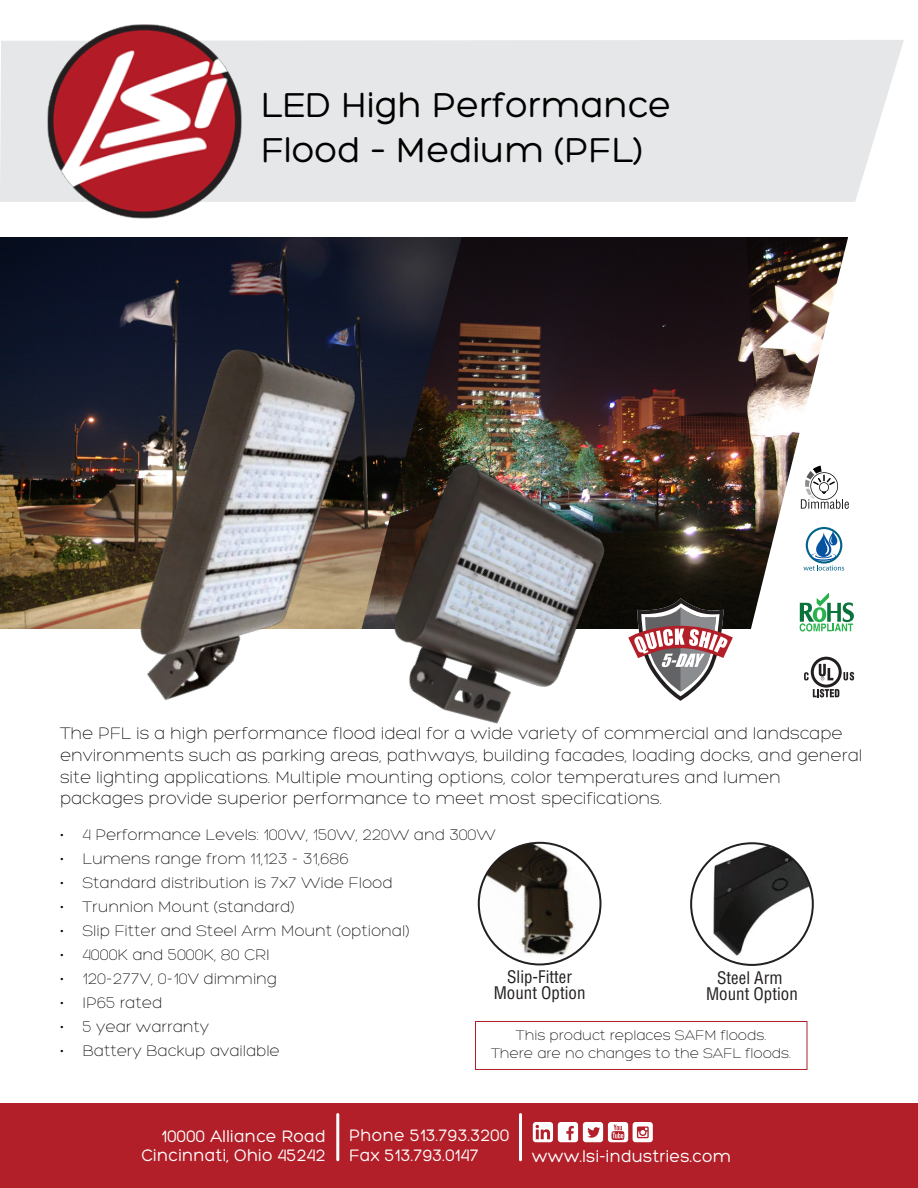
<style>
.page{position:relative;width:918px;height:1188px;background:#fff}
.page>*{position:absolute;margin:0;border:0;box-sizing:border-box;transform-origin:0 0}
.t1{font:37.5px/45px "Hero";color:#000}
.t2{font:300 18px/21.6px "Hero";color:#000}
.t3{font:18px/19.5px "Hero";letter-spacing:.015em;color:#fff;text-align:right;scale:.96 1}
.t4{font:condensed 16.95px/15.9px "Helvetica";color:#231f20;text-align:center}
.t5{font:300 16.5px "Hero";color:#000}
.t6{font:300 15px/18px "Hero";color:#000;text-align:center}
</style>
<div class="page">
<div style="left:0;top:40px;width:904px;height:162px;background:#e6e7e8"></div>
<div style="left:0;top:1104px;width:918px;height:84px;background:#b21f28"></div>
<hr style="left:336px;top:1114px;width:3px;height:46px;background:#fff">
<hr style="left:519px;top:1114px;width:3px;height:46px;background:#fff">
<svg style="left:533px;top:1122px;width:120px;height:20px"></svg>
<img style="left:43px;top:24px;width:203px;height:195px">
<svg style="left:690px;top:842px;width:124px;height:124px"></svg>
<svg style="left:478px;top:842px;width:123px;height:123px"></svg>
<img style="left:462px;top:237px;width:387px;height:393px">
<img style="left:0;top:237px;width:462px;height:392px">
<svg style="left:801px;top:466px;width:48px;height:43px"></svg>
<svg style="left:800px;top:593px;width:54px;height:38px"></svg>
<svg style="left:811px;top:657px;width:31px;height:31px"></svg>
<svg style="left:814px;top:660px;width:25px;height:25px"></svg>
<svg style="left:804px;top:672px;width:5px;height:8px"></svg>
<svg style="left:819px;top:664px;width:14px;height:16px"></svg>
<svg style="left:843px;top:672px;width:11px;height:8px"></svg>
<svg style="left:813px;top:689px;width:26px;height:8px"></svg>
<svg style="left:804px;top:527px;width:40px;height:44px"></svg>
<div style="left:0;top:629px;width:751px;height:9px;background:#fff"></div>
<img style="left:461px;top:424px;width:197px;height:300px">
<img style="left:17px;top:297px;width:444px;height:418px">
<svg style="left:628px;top:598px;width:105px;height:103px"></svg>
<div style="left:475px;top:1021px;width:332px;height:49px;border:1px solid #b21f28"></div>
<h1 class="t1" style="left:261px;top:83px;width:412px">LED High Performance<br>Flood – Medium (PFL)</h1>
<p class="t2" style="left:60px;top:723px;width:804px">The PFL is a high performance flood ideal for a wide variety of commercial and landscape environments such as parking areas, pathways, building facades, loading docks, and general site lighting applications. Multiple mounting options, color temperatures and lumen packages provide superior performance to meet most specifications.</p>
<p class="t5" style="left:60px;top:827px;width:437px">• 4 Performance Levels: 100W, 150W, 220W and 300W</p>
<p class="t5" style="left:60px;top:851px;width:290px">• Lumens range from 11,123 - 31,686</p>
<p class="t5" style="left:60px;top:875px;width:334px">• Standard distribution is 7x7 Wide Flood</p>
<p class="t5" style="left:60px;top:899px;width:236px">• Trunnion Mount (standard)</p>
<p class="t5" style="left:60px;top:923px;width:351px">• Slip Fitter and Steel Arm Mount (optional)</p>
<p class="t5" style="left:60px;top:947px;width:211px">• 4000K and 5000K, 80 CRI</p>
<p class="t5" style="left:60px;top:971px;width:219px">• 120-277V, 0-10V dimming</p>
<p class="t5" style="left:60px;top:995px;width:104px">• IP65 rated</p>
<p class="t5" style="left:60px;top:1019px;width:151px">• 5 year warranty</p>
<p class="t5" style="left:60px;top:1043px;width:221px">• Battery Backup available</p>
<p class="t4" style="left:494px;top:969px;width:93px">Slip-Fitter<br>Mount Option</p>
<p class="t6" style="left:491px;top:1027px;width:302px">This product replaces SAFM floods.<br>There are no changes to the SAFL floods.</p>
<p class="t4" style="left:706px;top:969px;width:93px">Steel Arm<br>Mount Option</p>
<p class="t3" style="left:142px;top:1126px;width:193px">10000 Alliance Road<br>Cincinnati, Ohio 45242</p>
<p class="t3" style="left:349px;top:1126px;width:168px;text-align:left">Phone 513.793.3200<br>Fax 513.793.0147</p>
<p class="t3" style="left:532px;top:1146px;width:209px">www.lsi-industries.com</p>
</div>
